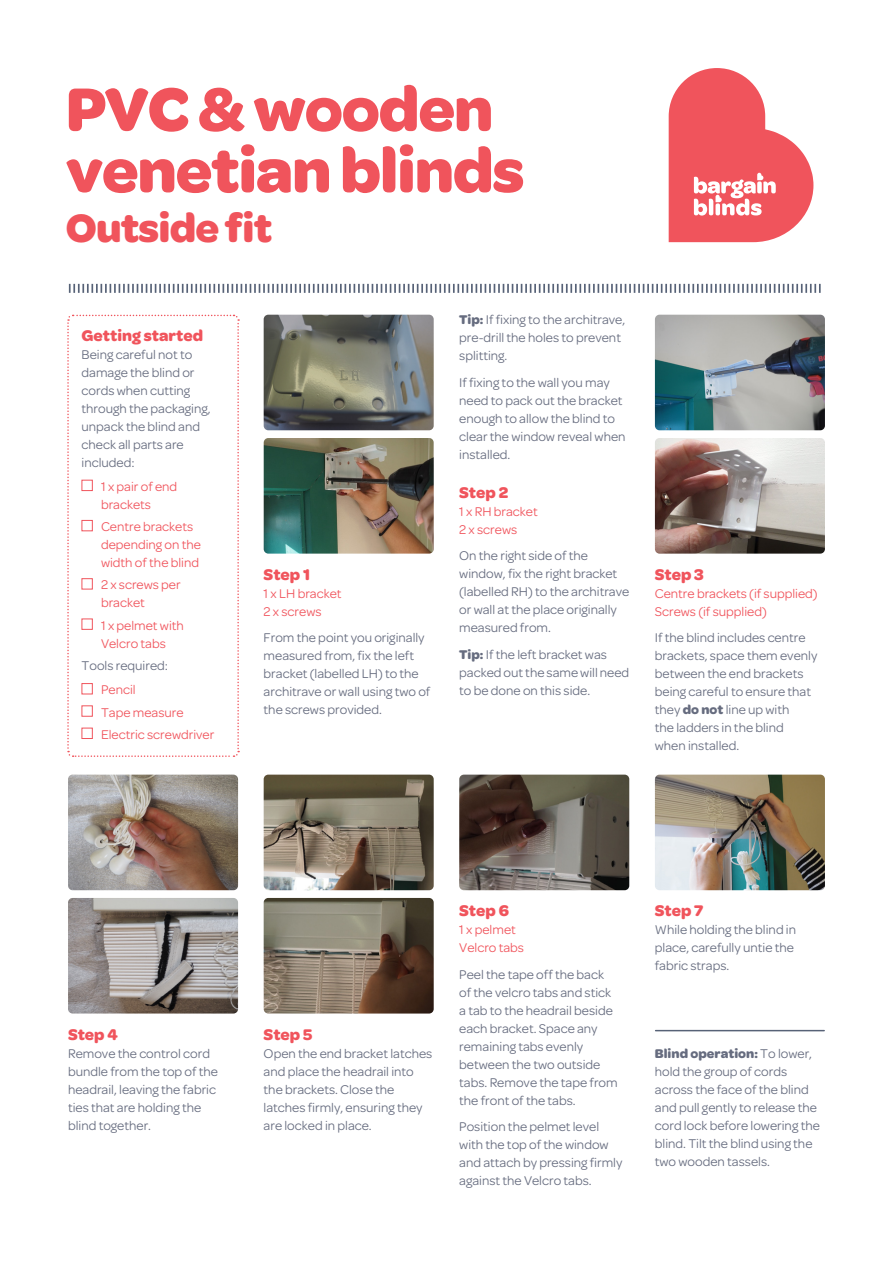
<style>
.page{position:relative;width:893px;height:1263px;background:#fff}
.page>*{position:absolute;margin:0;border:0;box-sizing:border-box;transform-origin:0 0}
.Headings{font:700 65.25px/61.3px "Omnes";letter-spacing:-.02em;color:#f0545c}
.Headings-2{font:700 42.3px "Omnes";letter-spacing:-.02em;color:#f0545c}
.t1{font:700 16.5px "Omnes";color:#f0545c}
.t2{font:13.5px/18px "Omnes";color:#666c7f}
.t3{font:13.5px/18px "Omnes";color:#f0545c}
.s1{font-weight:700}
</style>
<div class="page">
<svg style="left:69px;top:284px;width:752px;height:9px"></svg>
<svg style="left:669px;top:68px;width:144px;height:174px"></svg>
<img style="left:264px;top:775px;width:170px;height:115px">
<img style="left:459px;top:775px;width:170px;height:115px">
<img style="left:264px;top:898px;width:170px;height:115px">
<img style="left:264px;top:315px;width:170px;height:115px">
<img style="left:264px;top:438px;width:170px;height:116px">
<img style="left:655px;top:315px;width:170px;height:115px">
<img style="left:68px;top:898px;width:170px;height:115px">
<img style="left:68px;top:775px;width:170px;height:115px">
<hr style="left:656px;top:1030px;width:168px;height:1px;background:#576277">
<img style="left:655px;top:775px;width:170px;height:115px">
<img style="left:655px;top:438px;width:170px;height:116px">
<svg style="left:67px;top:314px;width:173px;height:443px"></svg>
<p class="Headings" style="left:66px;top:78px;width:460px">PVC &amp; wooden venetian blinds</p>
<p class="Headings-2" style="left:66px;top:204px;width:208px">Outside fit</p>
<p class="t1" style="left:82px;top:326px;width:123px">Getting started</p>
<p class="t2" style="left:82px;top:345px;width:131px">Being careful not to damage the blind or cords when cutting through the packaging, unpack the blind and check all parts are included:</p>
<p class="t3" style="left:101px;top:477px;width:78px">1 x pair of end brackets</p>
<p class="t3" style="left:101px;top:518px;width:102px">Centre brackets depending on the width of the blind</p>
<p class="t3" style="left:101px;top:576px;width:81px">2 x screws per bracket</p>
<p class="t3" style="left:101px;top:616px;width:84px">1 x pelmet with<br>Velcro tabs</p>
<p class="t2" style="left:82px;top:656px;width:88px">Tools required:</p>
<p class="t3" style="left:101px;top:681px;width:36px">Pencil</p>
<p class="t3" style="left:101px;top:703px;width:84px">Tape measure</p>
<p class="t3" style="left:101px;top:725px;width:115px">Electric screwdriver</p>
<p class="t1" style="left:264px;top:565px;width:48px">Step 1</p>
<p class="t3" style="left:264px;top:584px;width:79px">1 x LH bracket<br>2 x screws</p>
<p class="t2" style="left:264px;top:629px;width:168px">From the point you originally measured from, fix the left bracket (labelled LH) to the architrave or wall using two of the screws provided.</p>
<p class="t2" style="left:459px;top:311px;width:168px"><span class="s1">Tip:</span> If fixing to the architrave, pre-drill the holes to prevent splitting.</p>
<p class="t2" style="left:459px;top:373px;width:168px">If fixing to the wall you may need to pack out the bracket enough to allow the blind to clear the window reveal when installed.</p>
<p class="t1" style="left:459px;top:483px;width:50px">Step 2</p>
<p class="t3" style="left:459px;top:502px;width:80px">1 x RH bracket<br>2 x screws</p>
<p class="t2" style="left:459px;top:547px;width:172px">On the right side of the window, fix the right bracket (labelled RH) to the architrave or wall at the place originally measured from.</p>
<p class="t2" style="left:459px;top:645px;width:172px"><span class="s1">Tip:</span> If the left bracket was packed out the same will need to be done on this side.</p>
<p class="t1" style="left:655px;top:565px;width:51px">Step 3</p>
<p class="t3" style="left:655px;top:584px;width:164px">Centre brackets (if supplied)<br>Screws (if supplied)</p>
<p class="t2" style="left:655px;top:629px;width:164px">If the blind includes centre brackets, space them evenly between the end brackets being careful to ensure that they <span class="s1">do not</span> line up with<br>the ladders in the blind when installed.</p>
<p class="t1" style="left:68px;top:1025px;width:51px">Step 4</p>
<p class="t2" style="left:68px;top:1044px;width:152px">Remove the control cord bundle from the top of the headrail, leaving the fabric ties that are holding the blind together.</p>
<p class="t1" style="left:264px;top:1025px;width:50px">Step 5</p>
<p class="t2" style="left:264px;top:1044px;width:170px">Open the end bracket latches and place the headrail into the brackets. Close the latches firmly, ensuring they are locked in place.</p>
<p class="t1" style="left:459px;top:901px;width:51px">Step 6</p>
<p class="t3" style="left:459px;top:921px;width:66px">1 x pelmet<br>Velcro tabs</p>
<p class="t2" style="left:459px;top:965px;width:160px">Peel the tape off the back of the velcro tabs and stick a tab to the headrail beside each bracket. Space any remaining tabs evenly between the two outside tabs. Remove the tape from the front of the tabs.</p>
<p class="t2" style="left:459px;top:1118px;width:165px">Position the pelmet level with the top of the window and attach by pressing firmly against the Velcro tabs.</p>
<p class="t1" style="left:655px;top:901px;width:50px">Step 7</p>
<p class="t2" style="left:655px;top:921px;width:143px">While holding the blind in place, carefully untie the fabric straps.</p>
<p class="t2" style="left:655px;top:1044px;width:166px"><span class="s1">Blind operation:</span> To lower, hold the group of cords across the face of the blind and pull gently to release the cord lock before lowering the blind. Tilt the blind using the two wooden tassels.</p>
</div>
